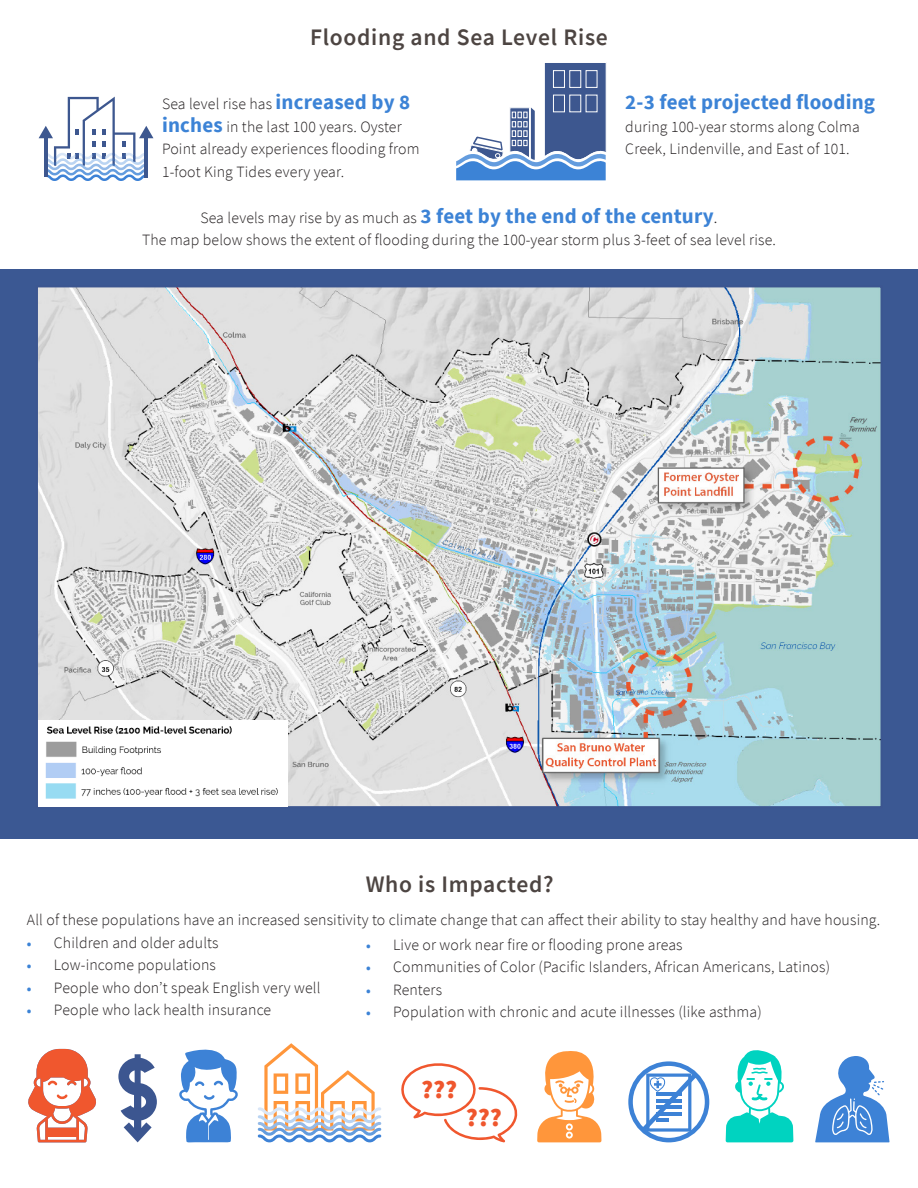
<style>
.page{position:relative;width:918px;height:1188px;background:#fff}
.page>*{position:absolute;margin:0;border:0;box-sizing:border-box;transform-origin:0 0}
.t1{font:900 25.2px "Source Sans Pro";color:#ef562d}
.Title_2{font:600 23.55px "Source Sans Pro";letter-spacing:.03em;color:#4d4542}
.Description_call_out{font:700 21px "Source Sans Pro";letter-spacing:.01em;color:#3c83d6}
.Description_call_out-2{font:300 15.75px/22.5px "Source Sans Pro";letter-spacing:.01em;color:#231f20}
.s1{font-weight:700;font-size:21px;color:#3c83d6}
.s2{font-family:"Futura PT";font-weight:400}
.s3{font-weight:700;font-size:13.5px;color:#3c83d6}
</style>
<div class="page">
<div style="left:0;top:269px;width:918px;height:570px;background:#3b5893"></div>
<img style="left:39px;top:288px;width:841px;height:517px">
<img style="left:38px;top:720px;width:250px;height:86px">
<svg style="left:28px;top:1049px;width:68px;height:93px"></svg>
<div style="left:47px;top:1067px;width:18px;height:9px;background:#f0572e;border-radius:4px"></div>
<svg style="left:726px;top:1050px;width:67px;height:92px"></svg>
<svg style="left:179px;top:1049px;width:59px;height:93px"></svg>
<svg style="left:537px;top:1051px;width:64px;height:91px"></svg>
<svg style="left:815px;top:1056px;width:74px;height:86px"></svg>
<svg style="left:118px;top:1054px;width:39px;height:89px"></svg>
<svg style="left:401px;top:1063px;width:117px;height:79px"></svg>
<svg style="left:628px;top:1061px;width:82px;height:82px"></svg>
<svg style="left:258px;top:1043px;width:123px;height:99px"></svg>
<svg style="left:39px;top:97px;width:114px;height:84px"></svg>
<svg style="left:456px;top:62px;width:151px;height:118px"></svg>
<p class="Title_2" style="left:310px;top:21px;width:299px">Flooding and Sea Level Rise</p>
<p class="Description_call_out-2" style="left:162px;top:93px;width:259px">Sea level rise has <span class="s1">increased by 8 inches</span> in the last 100 years. Oyster Point already experiences flooding from 1-foot King Tides every year.</p>
<p class="Description_call_out" style="left:625px;top:88px;width:251px">2-3 feet projected flooding</p>
<p class="Description_call_out-2" style="left:625px;top:115px;width:236px">during 100-year storms along Colma<br>Creek, Lindenville, and East of 101.</p>
<p class="Description_call_out-2" style="left:200px;top:206px;width:519px">Sea levels may rise by as much as <span class="s1">3 feet by the end of the century</span><span class="s2">.</span></p>
<p class="Description_call_out-2" style="left:142px;top:229px;width:635px">The map below shows the extent of flooding during the 100-year storm plus 3-feet of sea level rise.</p>
<p class="Title_2" style="left:366px;top:869px;width:189px">Who is Impacted?</p>
<p class="Description_call_out-2" style="left:27px;top:909px;width:855px">All of these populations have an increased sensitivity to climate change that can affect their ability to stay healthy and have housing.</p>
<p class="Description_call_out-2" style="left:27px;top:931px;width:193px"><span class="s3">•</span> Children and older adults</p>
<p class="Description_call_out-2" style="left:27px;top:954px;width:191px"><span class="s3">•</span> Low-income populations</p>
<p class="Description_call_out-2" style="left:27px;top:976px;width:295px"><span class="s3">•</span> People who don’t speak English very well</p>
<p class="Description_call_out-2" style="left:27px;top:999px;width:246px"><span class="s3">•</span> People who lack health insurance</p>
<p class="Description_call_out-2" style="left:366px;top:933px;width:318px"><span class="s3">•</span> Live or work near fire or flooding prone areas</p>
<p class="Description_call_out-2" style="left:366px;top:956px;width:466px"><span class="s3">•</span> Communities of Color (Pacific Islanders, African Americans, Latinos)</p>
<p class="Description_call_out-2" style="left:366px;top:978px;width:78px"><span class="s3">•</span> Renters</p>
<p class="Description_call_out-2" style="left:366px;top:1001px;width:397px"><span class="s3">•</span> Population with chronic and acute illnesses (like asthma)</p>
<p class="t1" style="left:421px;top:1072px;width:38px">???</p>
<p class="t1" style="left:466px;top:1100px;width:38px">???</p>
</div>
